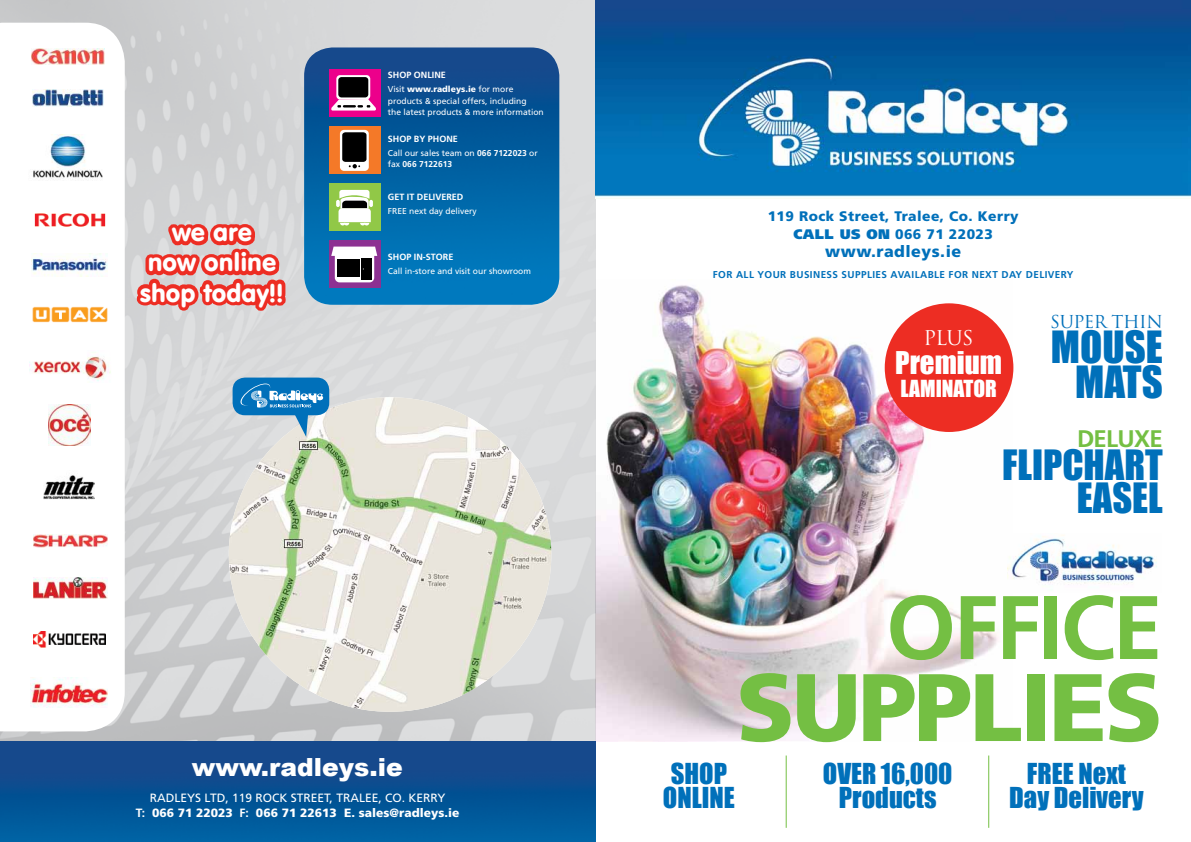
<style>
.page{position:relative;width:1191px;height:842px;background:#fff}
.page>*{position:absolute;margin:0;border:0;box-sizing:border-box;transform-origin:0 0}
.t1{font:900 95.7px "Frutiger";letter-spacing:-.03em;color:#74bf43}
.t2{font:700 90px "Frutiger";letter-spacing:-.03em;color:#74bf43}
.t3{font:40.8px/34.9px "Impact";color:#0070ba;text-align:center}
.t4{font:38.4px/32.9px "Impact";color:#0070ba;text-align:right}
.t5{font:28.8px "Impact";color:#fff}
.t6{font:26.5px/24.3px "Impact";color:#0070ba;text-align:center}
.t7{font:25.1px/30.1px "VAG Rounded BT";color:#fff;text-align:center}
.t8{font:900 25px "Arial";color:#fff}
.t9{font:700 24px "Frutiger";color:#74bf43}
.t10{font:21.6px "Impact";color:#fff}
.t11{font:19.8px "Trajan Pro";color:#fff}
.t12{font:17.3px "Trajan Pro";letter-spacing:-.03em;color:#0070ba}
.t13{font:900 16px "Frutiger";letter-spacing:.03em;color:#0070ba}
.t14{font:900 13.8px/18.2px "Frutiger";letter-spacing:.03em;color:#0070ba;text-align:center}
.t15{font:900 12px/14.4px "Frutiger";color:#fff}
.t16{font:12px "Frutiger";color:#fff}
.t17{font:700 9.9px "Frutiger";letter-spacing:.04em;color:#0070ba}
.t18{font:700 9px "Frutiger";color:#fff}
.t19{font:8.5px/12px "Frutiger";color:#fff}
.s1{font-weight:900}
.s2{font-weight:700}
.s3{font-weight:400}
.s4{font-style:inherit}
</style>
<div class="page">
<img style="left:596px;top:285px;width:416px;height:457px">
<img style="left:0;top:0;width:596px;height:842px">
<svg style="left:0;top:23px;width:125px;height:708px"></svg>
<img style="left:304px;top:47px;width:255px;height:258px">
<div style="left:329px;top:69px;width:52px;height:48px;background:#ec008b"></div>
<div style="left:329px;top:126px;width:52px;height:48px;background:#f47928"></div>
<div style="left:329px;top:183px;width:52px;height:48px;background:#91c847"></div>
<div style="left:329px;top:240px;width:52px;height:48px;background:#8d3192"></div>
<svg style="left:336px;top:75px;width:34px;height:24px"></svg>
<div style="left:338px;top:77px;width:30px;height:20px;background:#000;border-radius:3px"></div>
<svg style="left:331px;top:99px;width:45px;height:12px"></svg>
<svg style="left:340px;top:130px;width:29px;height:41px"></svg>
<svg style="left:342px;top:132px;width:24px;height:36px"></svg>
<svg style="left:336px;top:190px;width:37px;height:35px"></svg>
<svg style="left:335px;top:251px;width:39px;height:31px"></svg>
<svg style="left:331px;top:247px;width:46px;height:9px"></svg>
<div style="left:337px;top:259px;width:23px;height:17px;background:#000"></div>
<div style="left:361px;top:259px;width:11px;height:19px;background:#000"></div>
<img style="left:0;top:741px;width:595px;height:101px">
<img style="left:32px;top:49px;width:73px;height:15px">
<img style="left:32px;top:90px;width:72px;height:16px">
<img style="left:28px;top:135px;width:80px;height:53px">
<img style="left:44px;top:471px;width:51px;height:33px">
<img style="left:32px;top:211px;width:75px;height:17px">
<img style="left:48px;top:404px;width:42px;height:42px">
<img style="left:31px;top:254px;width:76px;height:22px">
<img style="left:33px;top:535px;width:74px;height:12px">
<img style="left:27px;top:304px;width:86px;height:21px">
<img style="left:29px;top:350px;width:82px;height:32px">
<img style="left:34px;top:578px;width:73px;height:21px">
<img style="left:34px;top:631px;width:71px;height:16px">
<img style="left:31px;top:677px;width:76px;height:30px">
<img style="left:1007px;top:533px;width:150px;height:59px">
<img style="left:595px;top:0;width:596px;height:198px">
<div style="left:884px;top:303px;width:129px;height:129px;background:#ed2d23;border-radius:50%"></div>
<hr style="left:785px;top:755px;width:1px;height:73px;background:#74bf43">
<hr style="left:988px;top:755px;width:1px;height:73px;background:#74bf43">
<img style="left:229px;top:397px;width:322px;height:315px">
<div style="left:232px;top:378px;width:97px;height:37px;background:#0070ba;border-radius:12px"></div>
<svg style="left:240px;top:384px;width:83px;height:53px"></svg>
<svg style="left:133px;top:203px;width:156px;height:113px;background:#df8f8c"></svg>
<h3 class="t7" style="left:140px;top:217px;width:145px">we are<br>now online shop today!!</h3>
<p class="t18" style="left:388px;top:69px;width:60px">SHOP ONLINE</p>
<p class="t19" style="left:388px;top:83px;width:140px">Visit <span class="s1">www.radleys.ie</span> for more products &amp; special offers, including</p>
<p class="t19" style="left:388px;top:106px;width:157px">the latest products &amp; more information</p>
<p class="t18" style="left:388px;top:134px;width:72px">SHOP BY PHONE</p>
<p class="t19" style="left:388px;top:147px;width:151px;line-height:11px">Call our sales team on <span class="s2">066 7122023</span> or fax <span class="s2">066 7122613</span></p>
<p class="t18" style="left:388px;top:192px;width:77px">GET IT DELIVERED</p>
<p class="t19" style="left:388px;top:205px;width:90px">FREE next day delivery</p>
<p class="t18" style="left:388px;top:252px;width:67px">SHOP IN-STORE</p>
<p class="t19" style="left:388px;top:265px;width:145px">Call in-store and visit our showroom</p>
<h3 class="t8" style="left:192px;top:753px;width:212px">www.radleys.ie</h3>
<h3 class="t16" style="left:150px;top:791px;width:267px">Radleys Ltd, 119 Roc k Street, Tralee, Co. Kerr</h3>
<h3 class="t15" style="left:136px;top:791px;width:325px;text-indent:301px"><span class="s3">y<br></span><span class="s2">T:</span> 066 71 22023 <span class="s2">F:</span> 066 71 22613 E. sales@radleys.ie</h3>
<h3 class="t14" style="left:767px;top:206px;width:252px">119 Rock Street, Tralee, Co. Kerry<br><span class="s4">CALL US ON</span> 066 71 22023</h3>
<h3 class="t13" style="left:825px;top:242px;width:138px">www.radleys.ie</h3>
<p class="t17" style="left:713px;top:269px;width:362px">FOR ALL YOUR BUSINESS SUPPLIES AVAILABLE FOR NEXT DAY DELIVERY</p>
<h3 class="t12" style="left:1050px;top:311px;width:114px">SUPER THIN</h3>
<h3 class="t3" style="left:1051px;top:329px;width:113px">MOUSE<br>MATS</h3>
<h3 class="t9" style="left:1077px;top:424px;width:31px">DELUXE</h3>
<h3 class="t4" style="left:1002px;top:447px;width:162px">FLIPCHART<br>EASEL</h3>
<h3 class="t11" style="left:923px;top:325px;width:51px">PLUS</h3>
<h3 class="t5" style="left:895px;top:340px;width:108px">Premium</h3>
<h3 class="t10" style="left:900px;top:372px;width:65px">Lami nator</h3>
<h2 class="t2" style="left:886px;top:575px;width:278px">OFFICE</h2>
<h1 class="t1" style="left:736px;top:650px;width:428px">SUPPLIES</h1>
<h3 class="t6" style="left:663px;top:760px;width:73px;text-align:left">SHOP<br>ONLINE</h3>
<h3 class="t6" style="left:823px;top:760px;width:131px">OVER 16,000<br>Products</h3>
<h3 class="t6" style="left:1009px;top:760px;width:136px">Free Next<br>Day Delivery</h3>
</div>
